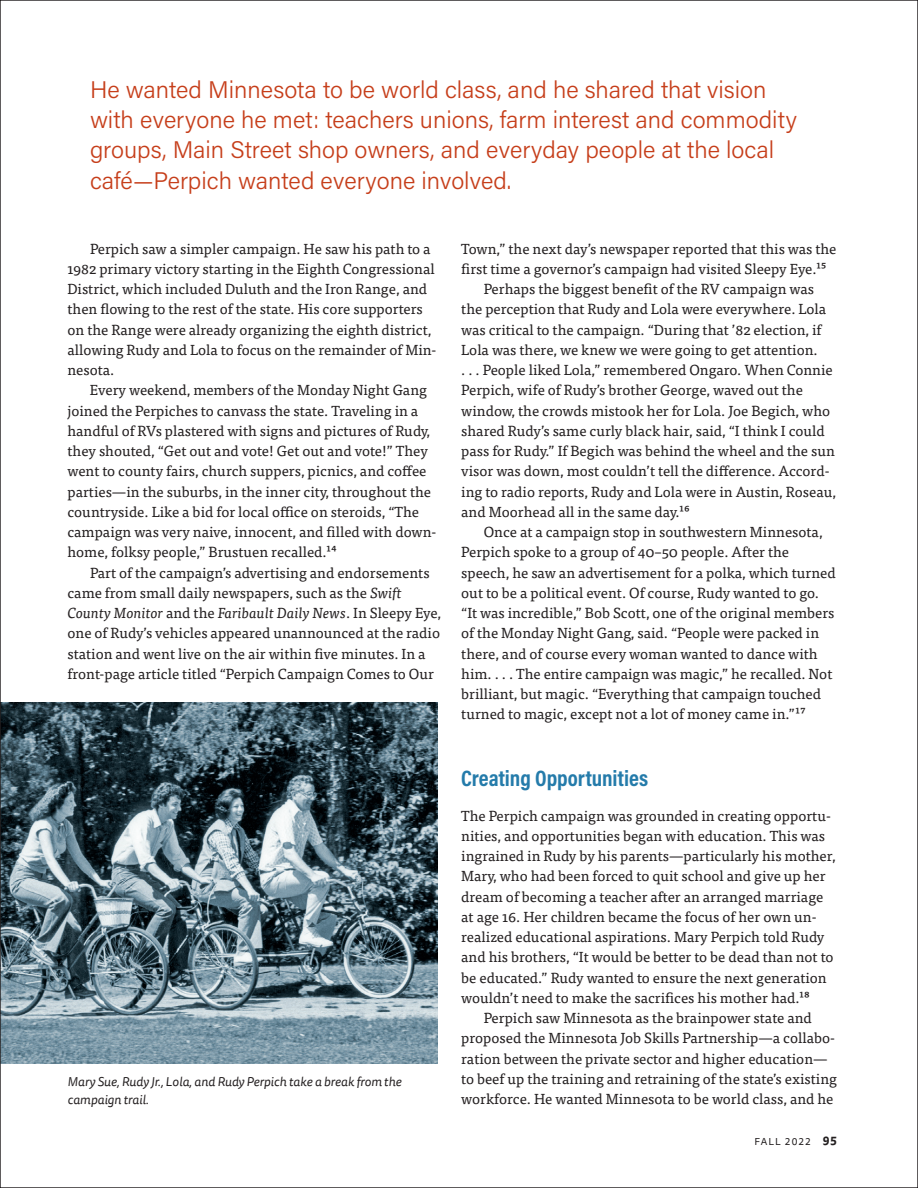
<style>
.page{position:relative;width:918px;height:1188px;background:#fff}
.page>*{position:absolute;margin:0;border:0;box-sizing:border-box;transform-origin:0 0}
.t1{font:300 24px/30.5px "Acumin Pro";color:#c63e1a}
.t2{font:700 22.5px "Acumin Pro Cond";color:#247baa}
.t3{font:14.55px/20.2px "Tisa Pro";color:#231f20}
.t4{font:italic 12.75px/18px "Tisa Sans Pro";color:#231f20}
.t5{font:10.05px "Tisa Sans Pro";letter-spacing:.1em;color:#231f20}
.s1{font-style:italic}
.s2{font-weight:700;font-size:12px}
</style>
<div class="page">
<img style="left:2px;top:703px;width:435px;height:361px">
<p class="t1" style="left:90px;top:73px;width:708px">He wanted Minnesota to be world class, and he shared that vision with everyone he met: teachers unions, farm interest and commodity groups, Main Street shop owners, and everyday people at the local café—Perpich wanted everyone involved.</p>
<p class="t3" style="left:68px;top:238px;width:371px;text-indent:22px">Perpich saw a simpler campaign. He saw his path to a 1982 primary victory starting in the Eighth Congressional District, which included Duluth and the Iron Range, and then flowing to the rest of the state. His core supporters on the Range were already organizing the eighth district, allowing Rudy and Lola to focus on the remainder of Min&shy;nesota.</p>
<p class="t3" style="left:68px;top:379px;width:370px;text-indent:22px">Every weekend, members of the Monday Night Gang joined the Perpiches to canvass the state. Traveling in a handful of RVs plastered with signs and pictures of Rudy, they shouted, “Get out and vote! Get out and vote!” They went to county fairs, church suppers, picnics, and coffee parties—in the suburbs, in the inner city, throughout the countryside. Like a bid for local office on steroids, “The campaign was very naive, innocent, and filled with down&shy;home, folksy people,” Brustuen recalled.14</p>
<p class="t3" style="left:68px;top:562px;width:375px;text-indent:22px">Part of the campaign’s advertising and endorsements came from small daily newspapers, such as the <span class="s1">Swift County Monitor</span> and the <span class="s1">Faribault Daily News</span>. In Sleepy Eye, one of Rudy’s vehicles appeared unannounced at the radio station and went live on the air within five minutes. In a front-page article titled “Perpich Campaign Comes to Our</p>
<p class="t4" style="left:68px;top:1073px;width:336px">Mary Sue, Rudy Jr., Lola, and Rudy Perpich take a break from the campaign trail.</p>
<p class="t3" style="left:461px;top:238px;width:377px">Town,” the next day’s newspaper reported that this was the</p>
<p class="t3" style="left:461px;top:258px;width:367px">first time a governor’s campaign had visited Sleepy Eye.15</p>
<p class="t3" style="left:484px;top:278px;width:332px">Perhaps the biggest benefit of the RV campaign was</p>
<p class="t3" style="left:461px;top:298px;width:367px">the perception that Rudy and Lola were everywhere. Lola</p>
<p class="t3" style="left:461px;top:319px;width:362px">was critical to the campaign. “During that ’82 election, if</p>
<p class="t3" style="left:461px;top:339px;width:358px">Lola was there, we knew we were going to get attention.</p>
<p class="t3" style="left:461px;top:359px;width:373px">. . . People liked Lola,” remembered Ongaro. When Connie</p>
<p class="t3" style="left:461px;top:379px;width:343px">Perpich, wife of Rudy’s brother George, waved out the</p>
<p class="t3" style="left:461px;top:400px;width:371px">window, the crowds mistook her for Lola. Joe Begich, who</p>
<p class="t3" style="left:461px;top:420px;width:365px">shared Rudy’s same curly black hair, said, “I think I could</p>
<p class="t3" style="left:461px;top:440px;width:375px">pass for Rudy.” If Begich was behind the wheel and the sun</p>
<p class="t3" style="left:461px;top:460px;width:370px">visor was down, most couldn’t tell the difference. Accord-</p>
<p class="t3" style="left:461px;top:481px;width:376px">ing to radio reports, Rudy and Lola were in Austin, Roseau,</p>
<p class="t3" style="left:461px;top:501px;width:230px">and Moorhead all in the same day.16</p>
<p class="t3" style="left:484px;top:521px;width:340px">Once at a campaign stop in southwestern Minnesota,</p>
<p class="t3" style="left:461px;top:541px;width:329px">Perpich spoke to a group of 40–50 people. After the</p>
<p class="t3" style="left:461px;top:562px;width:376px">speech, he saw an advertisement for a polka, which turned</p>
<p class="t3" style="left:461px;top:582px;width:359px">out to be a political event. Of course, Rudy wanted to go.</p>
<p class="t3" style="left:461px;top:602px;width:375px">“It was incredible,” Bob Scott, one of the original members</p>
<p class="t3" style="left:461px;top:622px;width:359px">of the Monday Night Gang, said. “People were packed in</p>
<p class="t3" style="left:461px;top:643px;width:358px">there, and of course every woman wanted to dance with</p>
<p class="t3" style="left:461px;top:663px;width:373px">him. . . . The entire campaign was magic,” he recalled. Not</p>
<p class="t3" style="left:461px;top:683px;width:361px">brilliant, but magic. “Everything that campaign touched</p>
<p class="t3" style="left:461px;top:703px;width:346px">turned to magic, except not a lot of money came in.”17</p>
<h2 class="t2" style="left:461px;top:763px;width:189px">Creating Opportunities</h2>
<p class="t3" style="left:461px;top:805px;width:371px">The Perpich campaign was grounded in creating opportu-</p>
<p class="t3" style="left:461px;top:825px;width:365px">nities, and opportunities began with education. This was</p>
<p class="t3" style="left:461px;top:845px;width:376px">ingrained in Rudy by his parents—particularly his mother,</p>
<p class="t3" style="left:461px;top:865px;width:366px">Mary, who had been forced to quit school and give up her</p>
<p class="t3" style="left:461px;top:886px;width:364px">dream of becoming a teacher after an arranged marriage</p>
<p class="t3" style="left:461px;top:906px;width:357px">at age 16. Her children became the focus of her own un-</p>
<p class="t3" style="left:461px;top:926px;width:365px">realized educational aspirations. Mary Perpich told Rudy</p>
<p class="t3" style="left:461px;top:946px;width:374px">and his brothers, “It would be better to be dead than not to</p>
<p class="t3" style="left:461px;top:967px;width:367px">be educated.” Rudy wanted to ensure the next generation</p>
<p class="t3" style="left:461px;top:987px;width:350px">wouldn’t need to make the sacrifices his mother had.18</p>
<p class="t3" style="left:484px;top:1007px;width:330px">Perpich saw Minnesota as the brainpower state and</p>
<p class="t3" style="left:461px;top:1027px;width:375px">proposed the Minnesota Job Skills Partnership—a collabo-</p>
<p class="t3" style="left:461px;top:1048px;width:368px">ration between the private sector and higher education—</p>
<p class="t3" style="left:461px;top:1068px;width:377px">to beef up the training and retraining of the state’s existing</p>
<p class="t3" style="left:461px;top:1088px;width:374px">workforce. He wanted Minnesota to be world class, and he</p>
<p class="t5" style="left:755px;top:1134px;width:84px">FALL 2022 <span class="s2">95</span></p>
</div>
